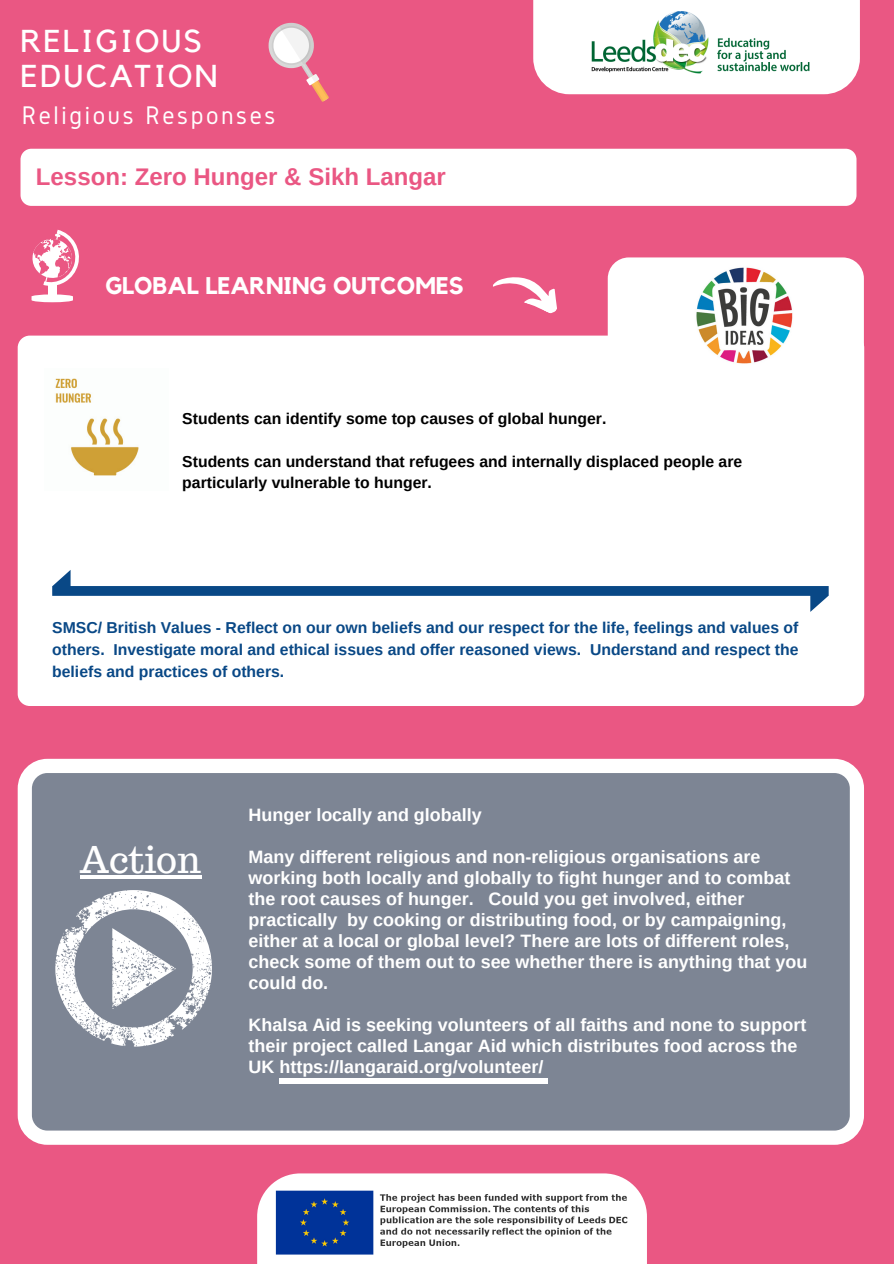
<style>
.page{position:relative;width:894px;height:1264px;background:#fff}
.page>*{position:absolute;margin:0;border:0;box-sizing:border-box;transform-origin:0 0}
.t1{font:36px "Trocchi";color:#fff}
.t2{font:31.5px/35px "Kollektif";letter-spacing:.07em;color:#fff}
.t3{font:26.55px "Gidole";letter-spacing:.1em;color:#fff}
.t4{font:700 24px "Arimo";color:#ea5783}
.t5{font:700 24px "Kollektif";color:#fff}
.t6{font:700 18px/21px "Arimo";color:#fff}
.t7{font:700 15.75px/21.9px "Arimo";color:#094886;text-align:justify}
.t8{font:700 15.75px/21.6px "Arimo";color:#000}
</style>
<div class="page">
<div style="left:0;top:0;width:893px;height:1263px;background:#ea5783"></div>
<div style="left:533px;top:0;width:326px;height:94px;background:#fff"></div>
<img style="left:582px;top:10px;width:234px;height:67px">
<div style="left:18px;top:335px;width:846px;height:371px;background:#fff;border-radius:12px"></div>
<div style="left:48px;top:284px;width:9px;height:12px;background:#fff"></div>
<svg style="left:32px;top:230px;width:47px;height:56px"></svg>
<svg style="left:32px;top:294px;width:41px;height:8px"></svg>
<svg style="left:493px;top:277px;width:64px;height:37px"></svg>
<svg style="left:268px;top:23px;width:61px;height:79px"></svg>
<div style="left:607px;top:257px;width:256px;height:304px;background:#fff;border-radius:21px"></div>
<svg style="left:52px;top:570px;width:776px;height:42px"></svg>
<svg style="left:18px;top:758px;width:845px;height:386px;fill:#7d8594"></svg>
<svg style="left:55px;top:890px;width:157px;height:156px"></svg>
<hr style="left:80px;top:875px;width:121px;height:3px;background:#fff">
<div style="left:21px;top:149px;width:835px;height:57px;background:#fff;border-radius:11px"></div>
<div style="left:279px;top:1078px;width:264px;height:5px;background:#fff"></div>
<svg style="left:543px;top:1078px;width:5px;height:5px"></svg>
<img style="left:696px;top:267px;width:97px;height:97px">
<svg style="left:257px;top:1173px;width:389px;height:90px"></svg>
<img style="left:267px;top:1190px;width:364px;height:73px">
<img style="left:55px;top:378px;width:84px;height:98px">
<h2 class="t2" style="left:20px;top:24px;width:198px">RELIGIOUS<br>EDUCATION</h2>
<h3 class="t3" style="left:22px;top:101px;width:255px">Religious Responses</h3>
<h3 class="t4" style="left:36px;top:163px;width:411px">Lesson: Zero Hunger &amp; Sikh Langar</h3>
<h3 class="t5" style="left:105px;top:274px;width:360px">GLOBAL LEARNING OUTCOMES</h3>
<p class="t8" style="left:182px;top:407px;width:425px">Students can identify some top causes of global hunger.</p>
<p class="t8" style="left:182px;top:450px;width:561px">Students can understand that refugees and internally displaced people are particularly vulnerable to hunger.</p>
<p class="t7" style="left:52px;top:616px;width:747px">SMSC/ British Values - Reflect on our own beliefs and our respect for the life, feelings and values of others. Investigate moral and ethical issues and offer reasoned views. Understand and respect the beliefs and practices of others.</p>
<h1 class="t1" style="left:80px;top:836px;width:123px">Action</h1>
<p class="t6" style="left:248px;top:804px;width:234px">Hunger locally and globally</p>
<p class="t6" style="left:248px;top:846px;width:560px">Many different religious and non-religious organisations are working both locally and globally to fight hunger and to combat the root causes of hunger. Could you get involved, either practically by cooking or distributing food, or by campaigning, either at a local or global level? There are lots of different roles, check some of them out to see whether there is anything that you could do.</p>
<p class="t6" style="left:248px;top:1014px;width:559px">Khalsa Aid is seeking volunteers of all faiths and none to support their project called Langar Aid which distributes food across the<br>UK https://langaraid.org/volunteer/</p>
</div>
